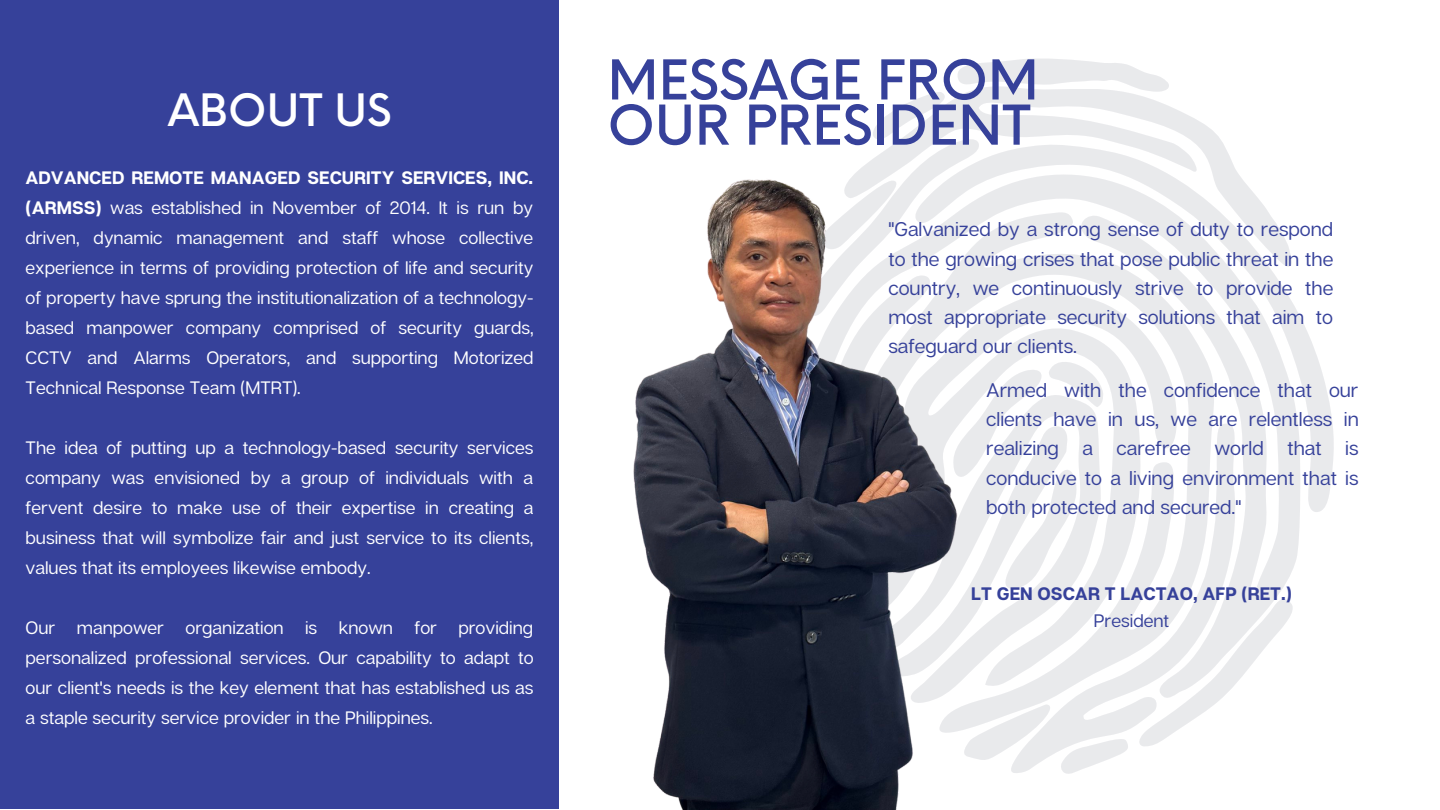
<style>
.page{position:relative;width:1440px;height:810px;background:#fff}
.page>*{position:absolute;margin:0;border:0;box-sizing:border-box;transform-origin:0 0}
.t1{font:500 53.5px/45.2px "Neue Einstellung";color:#36419a}
.t2{font:500 43.6px "Neue Einstellung";color:#fff}
.t3{font:19.8px/29.2px "Articulat CF";color:#36419a;text-align:justify}
.t4{font:700 18.1px "Articulat CF";color:#36419a}
.t5{font:18.1px "Articulat CF";color:#36419a}
.t6{font:18px/30px "Articulat CF";color:#fff;text-align:justify}
.s1{font-weight:700}
</style>
<div class="page">
<div style="left:0;top:0;width:558px;height:809px;background:#36419a"></div>
<svg style="left:1294px;top:306px;width:40px;height:207px;fill:#e9eaec"></svg>
<svg style="left:861px;top:59px;width:433px;height:715px"></svg>
<img style="left:558px;top:168px;width:476px;height:642px">
<h2 class="t2" style="left:168px;top:71px;width:225px">ABOUT US</h2>
<p class="t6" style="left:26px;top:162px;width:510px"><span class="s1">ADVANCED REMOTE MANAGED SECURITY SERVICES, INC. (ARMSS)</span> was established in November of 2014. It is run by driven, dynamic management and staff whose collective experience in terms of providing protection of life and security of property have sprung the institutionalization of a technology&shy;based manpower company comprised of security guards, CCTV and Alarms Operators, and supporting Motorized Technical Response Team (MTRT).</p>
<p class="t6" style="left:26px;top:432px;width:509px">The idea of putting up a technology-based security services company was envisioned by a group of individuals with a fervent desire to make use of their expertise in creating a business that will symbolize fair and just service to its clients, values that its employees likewise embody.</p>
<p class="t6" style="left:26px;top:612px;width:510px">Our manpower organization is known for providing personalized professional services. Our capability to adapt to our client's needs is the key element that has established us as a staple security service provider in the Philippines.</p>
<h1 class="t1" style="left:608px;top:52px;width:433px">MESSAGE FROM<br>OUR PRESIDENT</h1>
<p class="t3" style="left:888px;top:214px;width:446px">"Galvanized by a strong sense of duty to respond to the growing crises that pose public threat in the country, we continuously strive to provide the most appropriate security solutions that aim to safeguard our clients.</p>
<p class="t3" style="left:986px;top:375px;width:374px">Armed with the confidence that our clients have in us, we are relentless in realizing a carefree world that is conducive to a living environment that is both protected and secured."</p>
<p class="t4" style="left:971px;top:582px;width:322px">LT GEN OSCAR T LACTAO, AFP (RET.)</p>
<p class="t5" style="left:1094px;top:609px;width:77px">President</p>
</div>
